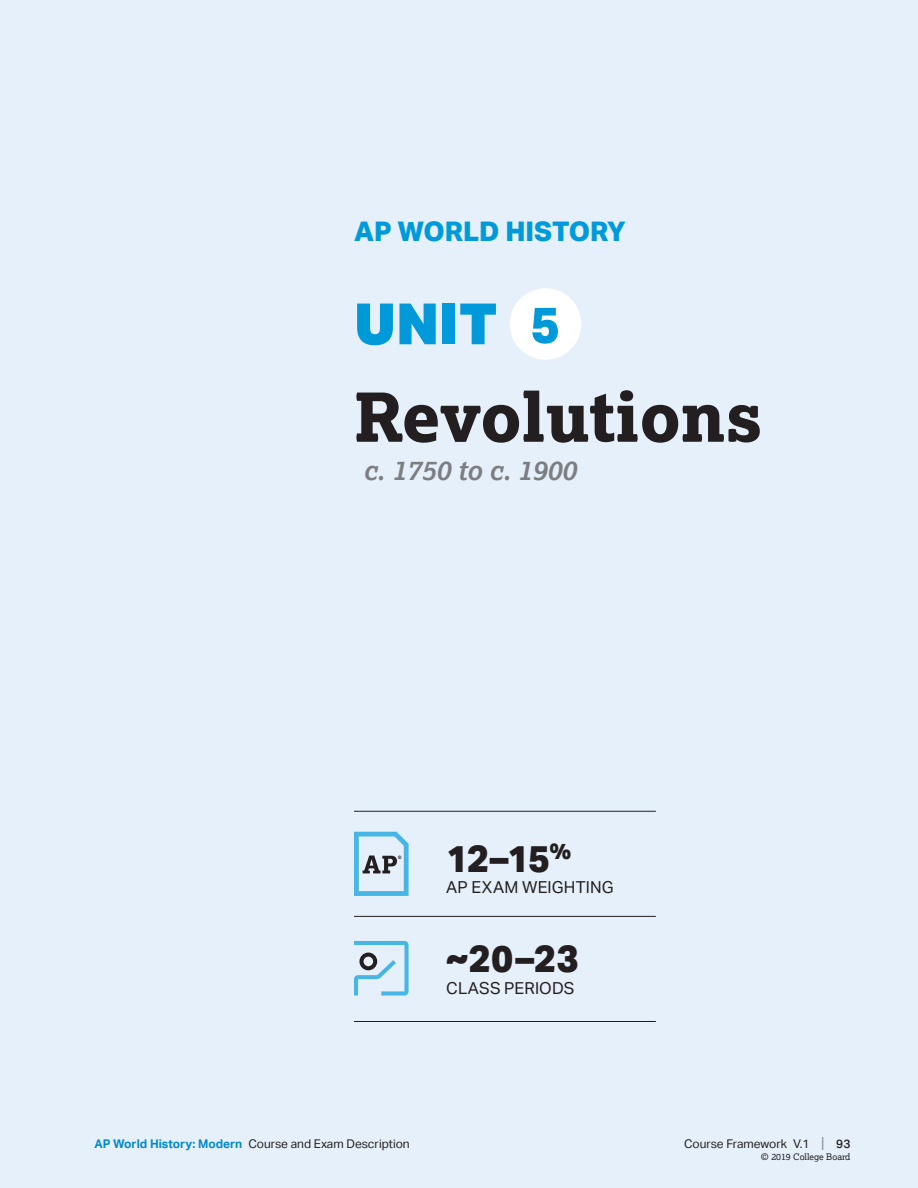
<style>
.page{position:relative;width:918px;height:1188px;background:#e6f0fa}
.page>*{position:absolute;margin:0;border:0;box-sizing:border-box;transform-origin:0 0}
.t1{font:800 67.5px "Lexia";color:#231f20}
.t2{font:900 57px "Aktiv Grotesk";color:#009ada}
.t3{font:800 50.4px "Aktiv Grotesk";color:#009ada}
.t4{font:800 37.5px "Aktiv Grotesk";letter-spacing:-.02em;color:#231f20}
.t5{font:800 27px "Aktiv Grotesk";letter-spacing:-.005em;color:#009ada}
.t6{font:italic 700 27px "Lexia";color:#7c7e81}
.t7{font:16.5px "Aktiv Grotesk";letter-spacing:.01em;color:#231f20}
.t8{font:12px "Aktiv Grotesk";color:#231f20}
.t9{font:9px "Lexia";color:#231f20}
.s1{font-weight:700;color:#0088ce}
.s2{font-size:15px;color:#808285}
.s3{font-weight:500}
</style>
<div class="page">
<svg style="left:354px;top:832px;width:55px;height:64px"></svg>
<hr style="left:354px;top:811px;width:302px;height:1px;background:#231f20">
<hr style="left:354px;top:916px;width:302px;height:1px;background:#231f20">
<hr style="left:354px;top:1021px;width:302px;height:1px;background:#231f20">
<svg style="left:354px;top:941px;width:55px;height:55px"></svg>
<div style="left:510px;top:288px;width:71px;height:72px;background:#fff;border-radius:50%"></div>
<h3 class="t5" style="left:354px;top:214px;width:273px">AP WORLD HISTORY</h3>
<h2 class="t2" style="left:354px;top:287px;width:145px">UNIT</h2>
<h3 class="t3" style="left:530px;top:293px;width:31px">5</h3>
<h1 class="t1" style="left:354px;top:374px;width:410px">Revolutions</h1>
<h3 class="t6" style="left:363px;top:453px;width:215px">c. 1750 to c. 1900</h3>
<h3 class="t4" style="left:446px;top:834px;width:127px">12–15<sup>%</sup></h3>
<h3 class="t7" style="left:446px;top:878px;width:169px">AP EXAM WEIGHTING</h3>
<h3 class="t4" style="left:446px;top:935px;width:134px">~20–23</h3>
<h3 class="t7" style="left:446px;top:978px;width:130px">CLASS PERIODS</h3>
<p class="t8" style="left:95px;top:1136px;width:317px"><span class="s1">AP World History: Modern</span> Course and Exam Description</p>
<p class="t8" style="left:684px;top:1136px;width:168px">Course Framework V.1 <span class="s2">|</span> <span class="s3">93</span></p>
<p class="t9" style="left:761px;top:1151px;width:91px">© 2019 College Board</p>
</div>
